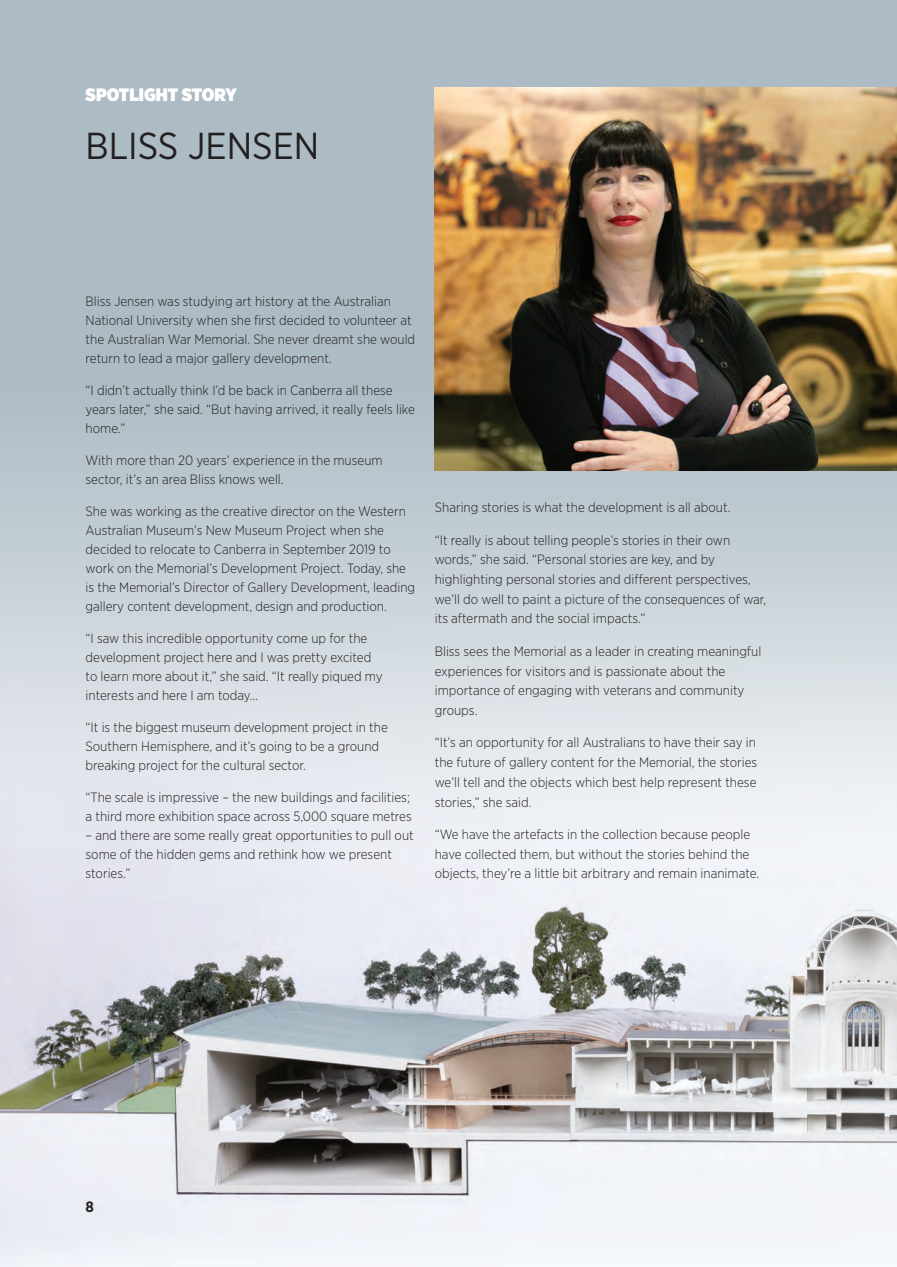
<style>
.page{position:relative;width:897px;height:1267px;background:#fff}
.page>*{position:absolute;margin:0;border:0;box-sizing:border-box;transform-origin:0 0}
.t1{font:37.5px "Gotham Narrow";color:#231f20}
.t2{font:900 18px "Gotham Narrow";color:#fff}
.t3{font:700 15px "Gotham Narrow";color:#231f20}
.t4{font:300 13.5px/19px "Gotham Narrow";color:#231f20}
</style>
<div class="page">
<div style="left:0;top:0;width:897px;height:1266px;background:#acbbc4"></div>
<img style="left:0;top:311px;width:897px;height:955px">
<img style="left:435px;top:87px;width:462px;height:383px">
<h2 class="t2" style="left:86px;top:84px;width:153px">SPOTLIGHT STORY</h2>
<h1 class="t1" style="left:86px;top:123px;width:235px">BLISS JENSEN</h1>
<p class="t4" style="left:86px;top:291px;width:331px">Bliss Jensen was studying art history at the Australian National University when she first decided to volunteer at the Australian War Memorial. She never dreamt she would return to lead a major gallery development.</p>
<p class="t4" style="left:86px;top:380px;width:331px">“I didn’t actually think I’d be back in Canberra all these years later,” she said. “But having arrived, it really feels like home.”</p>
<p class="t4" style="left:86px;top:450px;width:299px">With more than 20 years’ experience in the museum sector, it’s an area Bliss knows well.</p>
<p class="t4" style="left:86px;top:501px;width:331px">She was working as the creative director on the Western Australian Museum’s New Museum Project when she decided to relocate to Canberra in September 2019 to work on the Memorial’s Development Project. Today, she is the Memorial’s Director of Gallery Development, leading gallery content development, design and production.</p>
<p class="t4" style="left:86px;top:628px;width:299px">“I saw this incredible opportunity come up for the development project here and I was pretty excited to learn more about it,” she said. “It really piqued my interests and here I am today…</p>
<p class="t4" style="left:86px;top:717px;width:304px">“It is the biggest museum development project in the<br>Southern Hemisphere, and it’s going to be a ground breaking project for the cultural sector.</p>
<p class="t4" style="left:86px;top:787px;width:328px">“The scale is impressive – the new buildings and facilities; a third more exhibition space across 5,000 square metres</p>
<p class="t4" style="left:86px;top:826px;width:330px">– and there are some really great opportunities to pull out some of the hidden gems and rethink how we present stories.”</p>
<p class="t4" style="left:435px;top:498px;width:297px">Sharing stories is what the development is all about.</p>
<p class="t4" style="left:435px;top:530px;width:333px;line-height:19.6px">“It really is about telling people’s stories in their own words,” she said. “Personal stories are key, and by highlighting personal stories and different perspectives, we’ll do well to paint a picture of the consequences of war, its aftermath and the social impacts.”</p>
<p class="t4" style="left:435px;top:641px;width:328px;line-height:19.6px">Bliss sees the Memorial as a leader in creating meaningful experiences for visitors and is passionate about the importance of engaging with veterans and community groups.</p>
<p class="t4" style="left:435px;top:732px;width:324px;line-height:19.6px;text-align:justify">“It’s an opportunity for all Australians to have their say in the future of gallery content for the Memorial, the stories we’ll tell and the objects which best help represent these stories,” she said.</p>
<p class="t4" style="left:435px;top:824px;width:326px;line-height:19.6px">“We have the artefacts in the collection because people have collected them, but without the stories behind the objects, they’re a little bit arbitrary and remain inanimate.</p>
<p class="t3" style="left:86px;top:1197px;width:10px">8</p>
</div>
